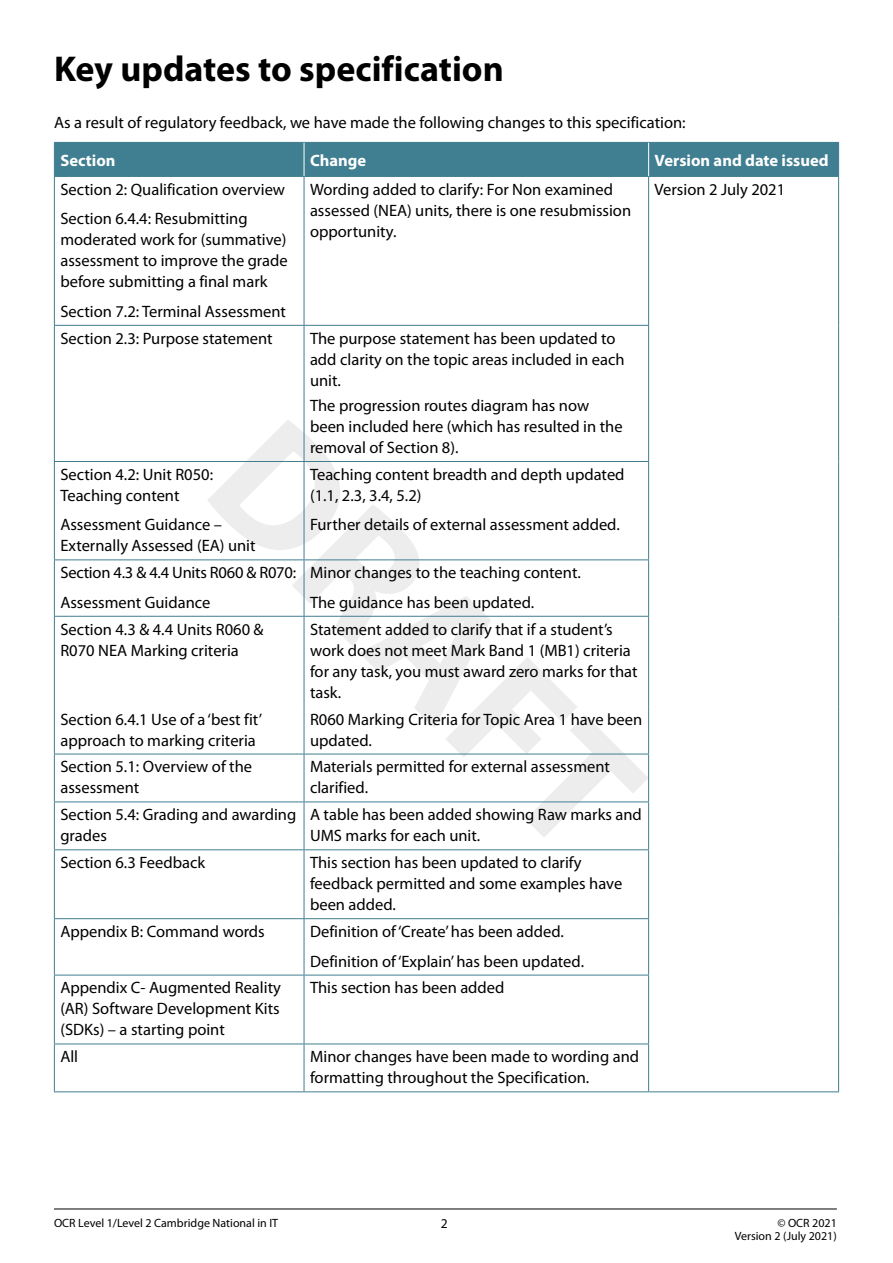
<style>
.page{position:relative;width:893px;height:1263px;background:#fff}
.page>*{position:absolute;margin:0;border:0;box-sizing:border-box;transform-origin:0 0}
.Heading_1{font:700 36px "Myriad Pro";color:#000}
.t1{font:16.5px/21px "Myriad Pro";color:#000}
.t2{font:700 16.5px "Myriad Pro";color:#fff}
.t3{font:13.5px "Myriad Pro";color:#000}
.t4{font:12px/13.5px "Myriad Pro";color:#000;text-align:right}
</style>
<div class="page">
<svg style="left:207px;top:419px;width:441px;height:419px"></svg>
<hr style="left:54px;top:1208px;width:783px;height:1px;background:#000">
<div style="left:55px;top:143px;width:783px;height:33px;background:#407e91"></div>
<hr style="left:54px;top:143px;width:1px;height:33px;background:#407e91">
<hr style="left:54px;top:142px;width:250px;height:1px;background:#407e91">
<hr style="left:54px;top:176px;width:250px;height:1px;background:#407e91">
<hr style="left:304px;top:142px;width:345px;height:1px;background:#407e91">
<hr style="left:304px;top:176px;width:345px;height:1px;background:#407e91">
<hr style="left:649px;top:142px;width:190px;height:1px;background:#407e91">
<hr style="left:838px;top:143px;width:1px;height:33px;background:#407e91">
<hr style="left:649px;top:176px;width:190px;height:1px;background:#407e91">
<hr style="left:54px;top:177px;width:1px;height:148px;background:#407e91">
<hr style="left:54px;top:326px;width:1px;height:135px;background:#407e91">
<hr style="left:304px;top:177px;width:1px;height:148px;background:#407e91">
<hr style="left:648px;top:177px;width:1px;height:148px;background:#407e91">
<hr style="left:838px;top:177px;width:1px;height:148px;background:#407e91">
<hr style="left:304px;top:326px;width:1px;height:135px;background:#407e91">
<hr style="left:648px;top:326px;width:1px;height:135px;background:#407e91">
<hr style="left:838px;top:325px;width:1px;height:136px;background:#407e91">
<hr style="left:838px;top:461px;width:1px;height:99px;background:#407e91">
<hr style="left:838px;top:560px;width:1px;height:56px;background:#407e91">
<hr style="left:838px;top:616px;width:1px;height:90px;background:#407e91">
<hr style="left:838px;top:706px;width:1px;height:48px;background:#407e91">
<hr style="left:838px;top:754px;width:1px;height:48px;background:#407e91">
<hr style="left:838px;top:802px;width:1px;height:48px;background:#407e91">
<hr style="left:838px;top:850px;width:1px;height:69px;background:#407e91">
<hr style="left:838px;top:919px;width:1px;height:56px;background:#407e91">
<hr style="left:838px;top:975px;width:1px;height:69px;background:#407e91">
<hr style="left:838px;top:1044px;width:1px;height:47px;background:#407e91">
<hr style="left:54px;top:325px;width:250px;height:1px;background:#407e91">
<hr style="left:304px;top:325px;width:345px;height:1px;background:#407e91">
<hr style="left:54px;top:462px;width:1px;height:97px;background:#407e91">
<hr style="left:54px;top:461px;width:250px;height:1px;background:#407e91">
<hr style="left:304px;top:461px;width:345px;height:1px;background:#407e91">
<hr style="left:304px;top:462px;width:1px;height:97px;background:#407e91">
<hr style="left:648px;top:462px;width:1px;height:97px;background:#407e91">
<hr style="left:304px;top:560px;width:1px;height:56px;background:#407e91">
<hr style="left:54px;top:617px;width:1px;height:89px;background:#407e91">
<hr style="left:304px;top:617px;width:1px;height:89px;background:#407e91">
<hr style="left:648px;top:617px;width:1px;height:89px;background:#407e91">
<hr style="left:54px;top:706px;width:1px;height:48px;background:#407e91">
<hr style="left:304px;top:706px;width:1px;height:48px;background:#407e91">
<hr style="left:648px;top:706px;width:1px;height:48px;background:#407e91">
<hr style="left:54px;top:754px;width:1px;height:47px;background:#407e91">
<hr style="left:54px;top:754px;width:250px;height:1px;background:#407e91">
<hr style="left:304px;top:754px;width:345px;height:1px;background:#407e91">
<hr style="left:304px;top:754px;width:1px;height:47px;background:#407e91">
<hr style="left:648px;top:754px;width:1px;height:47px;background:#407e91">
<hr style="left:54px;top:802px;width:1px;height:47px;background:#407e91">
<hr style="left:304px;top:802px;width:1px;height:47px;background:#407e91">
<hr style="left:648px;top:802px;width:1px;height:47px;background:#407e91">
<hr style="left:54px;top:850px;width:1px;height:68px;background:#407e91">
<hr style="left:54px;top:919px;width:1px;height:56px;background:#407e91">
<hr style="left:54px;top:849px;width:250px;height:1px;background:#407e91">
<hr style="left:304px;top:849px;width:345px;height:1px;background:#407e91">
<hr style="left:304px;top:850px;width:1px;height:68px;background:#407e91">
<hr style="left:648px;top:850px;width:1px;height:68px;background:#407e91">
<hr style="left:304px;top:919px;width:1px;height:56px;background:#407e91">
<hr style="left:648px;top:919px;width:1px;height:56px;background:#407e91">
<hr style="left:54px;top:918px;width:250px;height:1px;background:#407e91">
<hr style="left:304px;top:918px;width:345px;height:1px;background:#407e91">
<hr style="left:54px;top:975px;width:1px;height:68px;background:#407e91">
<hr style="left:54px;top:975px;width:250px;height:1px;background:#407e91">
<hr style="left:304px;top:975px;width:345px;height:1px;background:#407e91">
<hr style="left:304px;top:975px;width:1px;height:68px;background:#407e91">
<hr style="left:648px;top:975px;width:1px;height:68px;background:#407e91">
<hr style="left:54px;top:1044px;width:1px;height:47px;background:#407e91">
<hr style="left:54px;top:1043px;width:250px;height:1px;background:#407e91">
<hr style="left:304px;top:1043px;width:345px;height:1px;background:#407e91">
<hr style="left:304px;top:1044px;width:1px;height:47px;background:#407e91">
<hr style="left:648px;top:1044px;width:1px;height:47px;background:#407e91">
<hr style="left:54px;top:1091px;width:250px;height:1px;background:#407e91">
<hr style="left:304px;top:1091px;width:345px;height:1px;background:#407e91">
<hr style="left:649px;top:1091px;width:190px;height:1px;background:#407e91">
<hr style="left:54px;top:801px;width:250px;height:1px;background:#407e91">
<hr style="left:304px;top:801px;width:345px;height:1px;background:#407e91">
<hr style="left:54px;top:559px;width:250px;height:1px;background:#407e91">
<hr style="left:54px;top:560px;width:1px;height:56px;background:#407e91">
<hr style="left:304px;top:559px;width:345px;height:1px;background:#407e91">
<hr style="left:648px;top:560px;width:1px;height:56px;background:#407e91">
<hr style="left:54px;top:616px;width:250px;height:1px;background:#407e91">
<hr style="left:304px;top:616px;width:345px;height:1px;background:#407e91">
<hr style="left:304px;top:143px;width:1px;height:33px;background:#fff">
<hr style="left:648px;top:143px;width:1px;height:33px;background:#fff">
<p class="Heading_1" style="left:54px;top:45px;width:451px">Key updates to specification</p>
<p class="t1" style="left:54px;top:111px;width:633px">As a result of regulatory feedback, we have made the following changes to this specification:</p>
<p class="t2" style="left:60px;top:149px;width:57px">Section</p>
<p class="t2" style="left:310px;top:149px;width:58px">Change</p>
<p class="t2" style="left:655px;top:149px;width:175px">Version and date issued</p>
<p class="t1" style="left:60px;top:178px;width:226px">Section 2: Qualification overview</p>
<p class="t1" style="left:60px;top:208px;width:229px">Section 6.4.4: Resubmitting moderated work for (summative) assessment to improve the grade before submitting a final mark</p>
<p class="t1" style="left:60px;top:300px;width:227px">Section 7.2: Terminal Assessment</p>
<p class="t1" style="left:310px;top:178px;width:323px">Wording added to clarify: For Non examined assessed (NEA) units, there is one resubmission opportunity.</p>
<p class="t1" style="left:655px;top:178px;width:132px">Version 2 July 2021</p>
<p class="t1" style="left:60px;top:327px;width:214px">Section 2.3: Purpose statement</p>
<p class="t1" style="left:310px;top:327px;width:316px">The purpose statement has been updated to add clarity on the topic areas included in each unit.</p>
<p class="t1" style="left:310px;top:395px;width:314px">The progression routes diagram has now been included here (which has resulted in the removal of Section 8).</p>
<p class="t1" style="left:60px;top:464px;width:154px">Section 4.2: Unit R050:<br>Teaching content</p>
<p class="t1" style="left:60px;top:514px;width:197px">Assessment Guidance –<br>Externally Assessed (EA) unit</p>
<p class="t1" style="left:310px;top:464px;width:316px">Teaching content breadth and depth updated (1.1, 2.3, 3.4, 5.2)</p>
<p class="t1" style="left:310px;top:514px;width:311px">Further details of external assessment added.</p>
<p class="t1" style="left:60px;top:562px;width:237px">Section 4.3 &amp; 4.4 Units R060 &amp; R070:</p>
<p class="t1" style="left:60px;top:591px;width:152px">Assessment Guidance</p>
<p class="t1" style="left:310px;top:562px;width:272px">Minor changes to the teaching content.</p>
<p class="t1" style="left:310px;top:591px;width:226px">The guidance has been updated.</p>
<p class="t1" style="left:60px;top:618px;width:205px">Section 4.3 &amp; 4.4 Units R060 &amp;<br>R070 NEA Marking criteria</p>
<p class="t1" style="left:310px;top:618px;width:329px">Statement added to clarify that if a student’s work does not meet Mark Band 1 (MB1) criteria for any task, you must award zero marks for that task.</p>
<p class="t1" style="left:60px;top:708px;width:203px">Section 6.4.1 Use of a ‘best fit’ approach to marking criteria</p>
<p class="t1" style="left:310px;top:708px;width:334px">R060 Marking Criteria for Topic Area 1 have been updated.</p>
<p class="t1" style="left:60px;top:756px;width:193px">Section 5.1: Overview of the assessment</p>
<p class="t1" style="left:310px;top:756px;width:301px">Materials permitted for external assessment clarified.</p>
<p class="t1" style="left:60px;top:804px;width:237px">Section 5.4: Grading and awarding grades</p>
<p class="t1" style="left:310px;top:804px;width:333px">A table has been added showing Raw marks and<br>UMS marks for each unit.</p>
<p class="t1" style="left:60px;top:852px;width:146px">Section 6.3 Feedback</p>
<p class="t1" style="left:310px;top:852px;width:314px">This section has been updated to clarify feedback permitted and some examples have been added.</p>
<p class="t1" style="left:60px;top:921px;width:206px">Appendix B: Command words</p>
<p class="t1" style="left:310px;top:921px;width:255px">Definition of ‘Create’ has been added.</p>
<p class="t1" style="left:310px;top:950px;width:276px">Definition of ‘Explain’ has been updated.</p>
<p class="t1" style="left:60px;top:977px;width:222px;text-align:justify">Appendix C- Augmented Reality (AR) Software Development Kits (SDKs) – a starting point</p>
<p class="t1" style="left:310px;top:977px;width:196px">This section has been added</p>
<p class="t1" style="left:60px;top:1046px;width:19px">All</p>
<p class="t1" style="left:310px;top:1046px;width:331px">Minor changes have been made to wording and formatting throughout the Specification.</p>
<p class="t4" style="left:54px;top:1216px;width:226px">OCR Level 1/Level 2 Cambridge National in IT</p>
<p class="t3" style="left:441px;top:1215px;width:8px">2</p>
<p class="t4" style="left:735px;top:1216px;width:104px">© OCR 2021<br>Version 2 (July 2021)</p>
</div>
